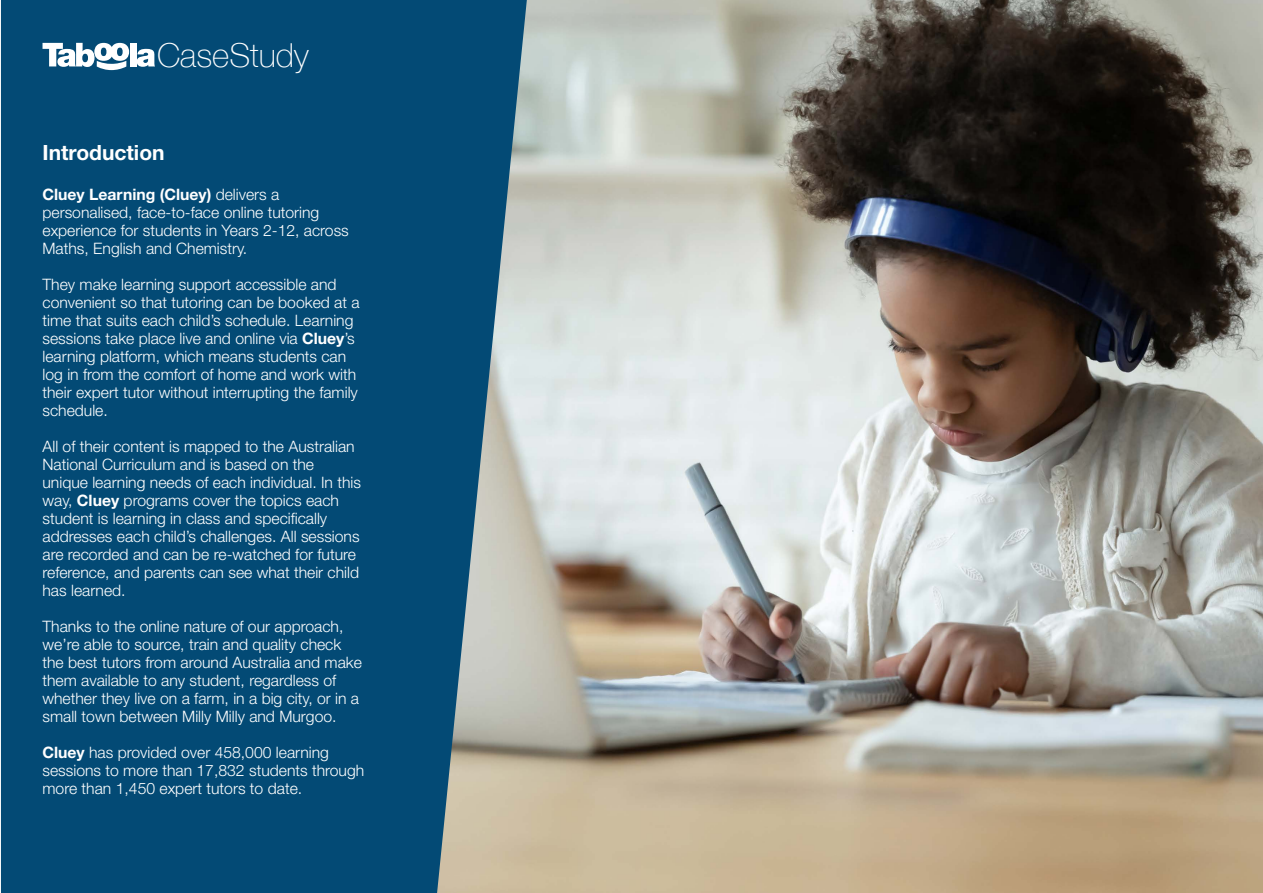
<style>
.page{position:relative;width:1263px;height:893px;background:#fff}
.page>*{position:absolute;margin:0;border:0;box-sizing:border-box;transform-origin:0 0}
.t1{font:100 33px "Helvetica Neue";color:#fff}
.t2{font:700 21px "Helvetica Neue LT Std";color:#fff}
.t3{font:300 15.75px/18px "Helvetica Neue LT Std";color:#fff}
.s1{font-weight:700}
</style>
<div class="page">
<img style="left:527px;top:0;width:736px;height:893px">
<svg style="left:1px;top:0;width:526px;height:893px;background:#13547a"></svg>
<div style="left:130px;top:43px;width:6px;height:23px;background:#fff"></div>
<svg style="left:137px;top:49px;width:18px;height:18px"></svg>
<svg style="left:43px;top:43px;width:86px;height:27px"></svg>
<h1 class="t1" style="left:157px;top:30px;width:153px">CaseStudy</h1>
<h2 class="t2" style="left:43px;top:139px;width:124px">Introduction</h2>
<p class="t3" style="left:43px;top:185px;width:308px"><span class="s1">Cluey Learning (Cluey)</span> delivers a personalised, face-to-face online tutoring experience for students in Years 2-12, across Maths, English and Chemistry.</p>
<p class="t3" style="left:43px;top:275px;width:319px">They make learning support accessible and convenient so that tutoring can be booked at a time that suits each child’s schedule. Learning sessions take place live and online via <span class="s1">Cluey</span>’s learning platform, which means students can log in from the comfort of home and work with their expert tutor without interrupting the family schedule.</p>
<p class="t3" style="left:43px;top:437px;width:320px">All of their content is mapped to the Australian National Curriculum and is based on the unique learning needs of each individual. In this way, <span class="s1">Cluey</span> programs cover the topics each student is learning in class and specifically addresses each child’s challenges. All sessions are recorded and can be re-watched for future reference, and parents can see what their child has learned.</p>
<p class="t3" style="left:43px;top:617px;width:321px">Thanks to the online nature of our approach, we’re able to source, train and quality check the best tutors from around Australia and make them available to any student, regardless of whether they live on a farm, in a big city, or in a small town between Milly Milly and Murgoo.</p>
<p class="t3" style="left:43px;top:743px;width:323px"><span class="s1">Cluey</span> has provided over 458,000 learning sessions to more than 17,832 students through more than 1,450 expert tutors to date.</p>
</div>
